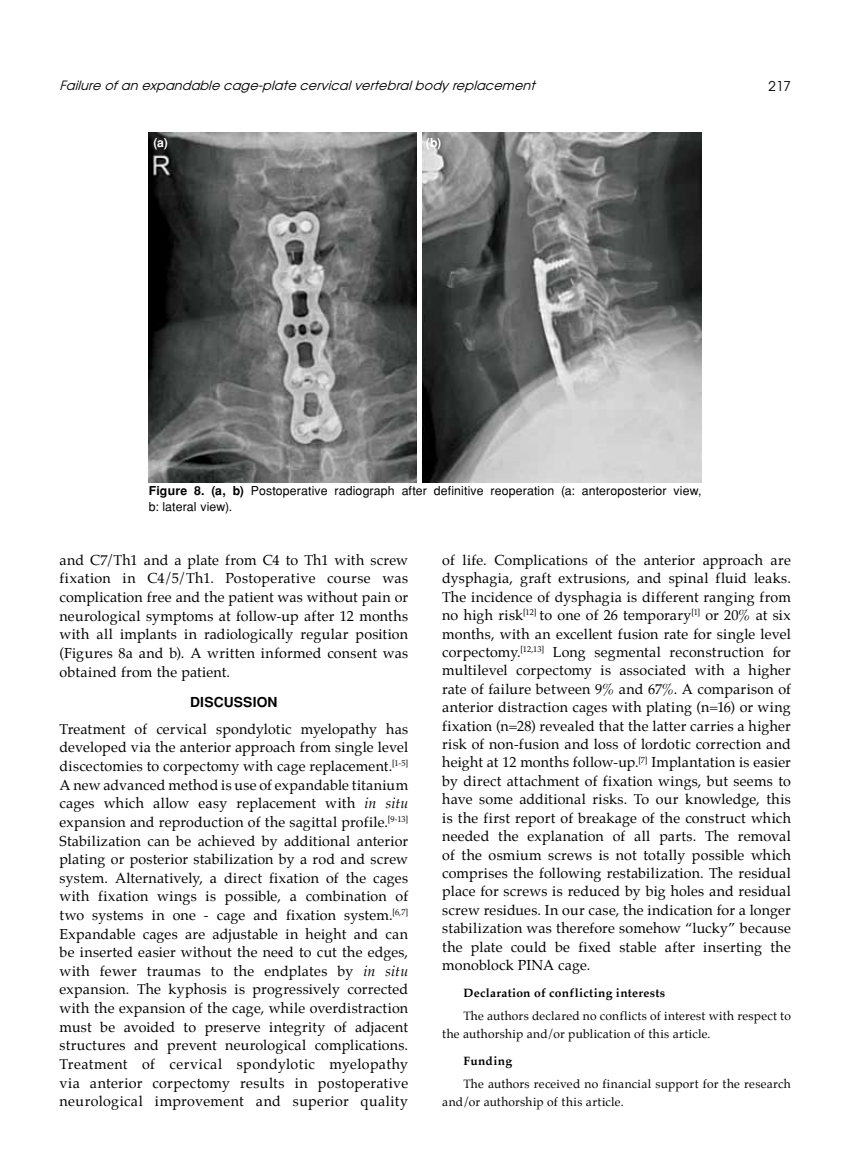
<style>
.page{position:relative;width:859px;height:1170px;background:#fff}
.page>*{position:absolute;margin:0;border:0;box-sizing:border-box;transform-origin:0 0}
.t1{font:14.25px/18.6px "Palatino";letter-spacing:.015em;color:#000;text-align:justify}
.t2{font:700 13.8px "Helvetica Tr";letter-spacing:.015em;color:#000}
.t3{font:13.5px "Avant Garde Tr";color:#000}
.t4{font:italic 12.75px "Avant Garde Tr";color:#000}
.t5{font:12.3px/15.3px "Helvetica Normal Tr";letter-spacing:.01em;color:#000}
.t6{font:700 12.3px "Helvetica Tr";color:#fff}
.t7{font:12px/18.5px "Palatino";letter-spacing:.02em;color:#000}
.t8{font:700 12px "Palatino";letter-spacing:.025em;color:#000}
.s1{font-family:"Helvetica Tr";font-weight:700}
.s2{font-style:italic}
</style>
<div class="page">
<img style="left:149px;top:133px;width:552px;height:350px">
<div style="left:417px;top:132px;width:5px;height:352px;background:#fff"></div>
<p class="t4" style="left:60px;top:78px;width:481px">Failure of an expandable cage-plate cervical vertebral body replacement</p>
<p class="t3" style="left:768px;top:77px;width:24px">217</p>
<p class="t6" style="left:153px;top:135px;width:16px">(a)</p>
<p class="t6" style="left:426px;top:135px;width:17px">(b)</p>
<p class="t5" style="left:149px;top:483px;width:554px"><span class="s1">Figure 8. (a, b)</span> Postoperative radiograph after definitive reoperation (a: anteroposterior view, b: lateral view).</p>
<p class="t1" style="left:60px;top:552px;width:350px">and C7/Th1 and a plate from C4 to Th1 with screw fixation in C4/5/Th1. Postoperative course was complication free and the patient was without pain or neurological symptoms at follow-up after 12 months with all implants in radiologically regular position (Figures 8a and b). A written informed consent was obtained from the patient.</p>
<p class="t2" style="left:190px;top:693px;width:89px">DISCUSSION</p>
<p class="t1" style="left:60px;top:720px;width:350px">Treatment of cervical spondylotic myelopathy has developed via the anterior approach from single level discectomies to corpectomy with cage replacement.<sup>[1-5] </sup>A new advanced method is use of expandable titanium cages which allow easy replacement with <span class="s2">in situ </span>expansion and reproduction of the sagittal profile.<sup>[9-13] </sup>Stabilization can be achieved by additional anterior plating or posterior stabilization by a rod and screw system. Alternatively, a direct fixation of the cages with fixation wings is possible, a combination of two systems in one - cage and fixation system.<sup>[6,7] </sup>Expandable cages are adjustable in height and can be inserted easier without the need to cut the edges, with fewer traumas to the endplates by <span class="s2">in situ </span>expansion. The kyphosis is progressively corrected with the expansion of the cage, while overdistraction must be avoided to preserve integrity of adjacent structures and prevent neurological complications.<br>Treatment of cervical spondylotic myelopathy via anterior corpectomy results in postoperative neurological improvement and superior quality</p>
<p class="t1" style="left:442px;top:552px;width:350px">of life. Complications of the anterior approach are dysphagia, graft extrusions, and spinal fluid leaks.<br>The incidence of dysphagia is different ranging from no high risk<sup>[12]</sup> to one of 26 temporary<sup>[1]</sup> or 20% at six months, with an excellent fusion rate for single level corpectomy.<sup>[12,13]</sup> Long segmental reconstruction for multilevel corpectomy is associated with a higher rate of failure between 9% and 67%. A comparison of anterior distraction cages with plating (n=16) or wing fixation (n=28) revealed that the latter carries a higher risk of non-fusion and loss of lordotic correction and height at 12 months follow-up.<sup>[7]</sup> Implantation is easier by direct attachment of fixation wings, but seems to have some additional risks. To our knowledge, this is the first report of breakage of the construct which needed the explanation of all parts. The removal of the osmium screws is not totally possible which comprises the following restabilization. The residual place for screws is reduced by big holes and residual screw residues. In our case, the indication for a longer stabilization was therefore somehow “lucky” because the plate could be fixed stable after inserting the monoblock PINA cage.</p>
<p class="t8" style="left:463px;top:985px;width:203px">Declaration of conflicting interests</p>
<p class="t7" style="left:442px;top:1007px;width:350px;text-indent:21px">The authors declared no conflicts of interest with respect to the authorship and/or publication of this article.</p>
<p class="t8" style="left:463px;top:1053px;width:50px">Funding</p>
<p class="t7" style="left:442px;top:1075px;width:350px;text-indent:21px">The authors received no financial support for the research and/or authorship of this article.</p>
</div>
